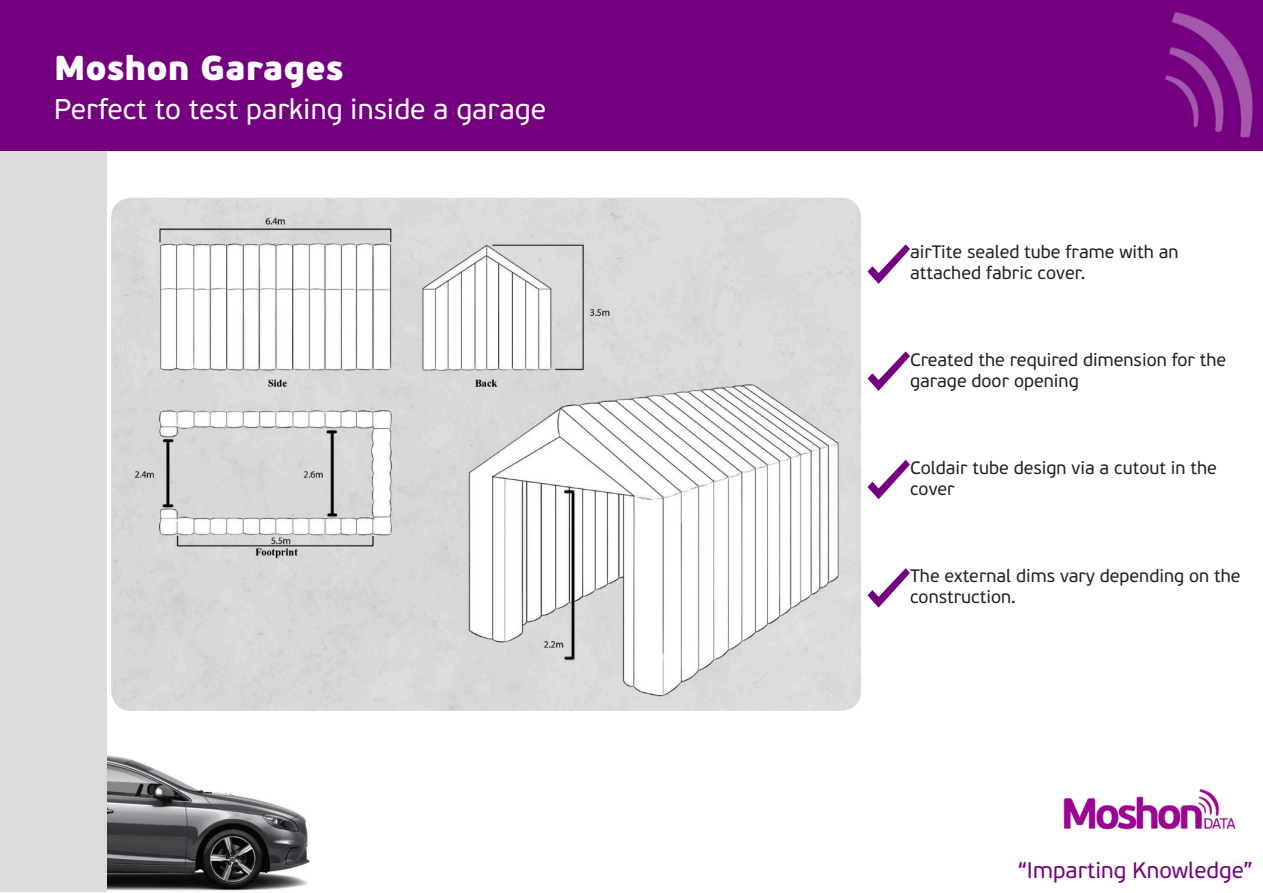
<style>
.page{position:relative;width:1263px;height:893px;background:#fff}
.page>*{position:absolute;margin:0;border:0;box-sizing:border-box;transform-origin:0 0}
.t1{font:900 34.5px "PF Beau Sans Pro";color:#fff}
.t2{font:28.5px "PF Beau Sans Pro";color:#fff}
.t3{font:22.5px "PF Beau Sans Pro";color:#740080}
.t4{font:18px/21.6px "PF Beau Sans Pro";color:#231f20}
</style>
<div class="page">
<img style="left:107px;top:755px;width:203px;height:136px">
<div style="left:0;top:1px;width:107px;height:891px;background:#dadbdb"></div>
<div style="left:0;top:0;width:1263px;height:151px;background:#740080"></div>
<img style="left:1063px;top:789px;width:173px;height:41px">
<img style="left:1166px;top:12px;width:86px;height:126px">
<img style="left:111px;top:198px;width:750px;height:513px">
<svg style="left:867px;top:244px;width:43px;height:40px"></svg>
<svg style="left:867px;top:351px;width:43px;height:40px"></svg>
<svg style="left:867px;top:460px;width:43px;height:39px"></svg>
<svg style="left:867px;top:568px;width:43px;height:40px"></svg>
<p class="t1" style="left:54px;top:46px;width:291px">Moshon Garages</p>
<p class="t2" style="left:54px;top:93px;width:493px">Perfect to test parking inside a garage</p>
<p class="t4" style="left:910px;top:241px;width:270px">airTite sealed tube frame with an attached fabric cover.</p>
<p class="t4" style="left:910px;top:349px;width:318px">Created the required dimension for the garage door opening</p>
<p class="t4" style="left:910px;top:457px;width:308px">Coldair tube design via a cutout in the cover</p>
<p class="t4" style="left:910px;top:565px;width:332px">The external dims vary depending on the construction.</p>
<p class="t3" style="left:1017px;top:857px;width:237px">“Imparting Knowledge”</p>
</div>
